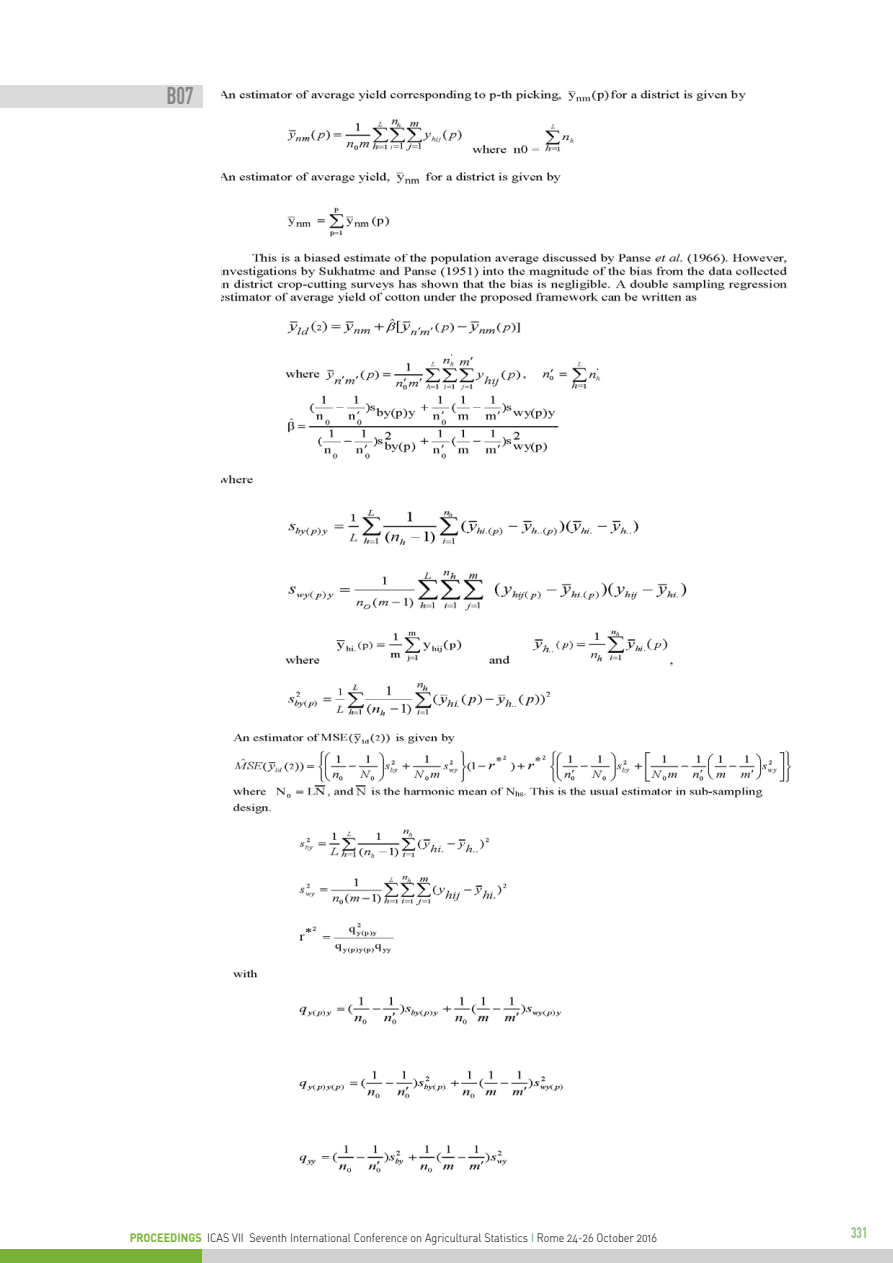
<style>
.page{position:relative;width:893px;height:1263px;background:#fff}
.page>*{position:absolute;margin:0;border:0;box-sizing:border-box;transform-origin:0 0}
.t1{font:700 24px "DIN Cond";color:#878787;scale:.9 1}
.t2{font:700 15px "DIN Cond";color:#8ebe82;scale:.9 1}
.t3{font:12px "DIN Light Alternate";color:#000;scale:.9 1}
.s1{font-family:"DIN";font-weight:700;color:#78b238}
.s2{color:#00983a}
</style>
<div class="page">
<div style="left:0;top:85px;width:202px;height:22px;background:#dadada"></div>
<div style="left:0;top:1249px;width:202px;height:14px;background:#78b238"></div>
<div style="left:202px;top:1249px;width:691px;height:14px;background:#d0d0d0"></div>
<img style="left:221px;top:90px;width:566px;height:626px">
<img style="left:233px;top:733px;width:559px;height:440px">
<h1 class="t1" style="left:166px;top:81px;width:32px">B07</h1>
<p class="t3" style="left:130px;top:1231px;width:587px"><span class="s1">PROCEEDINGS</span> ICAS VII Seventh International Conference on Agricultural Statistics <span class="s2">I</span> Rome 24-26 October 2016</p>
<p class="t2" style="left:851px;top:1224px;width:20px">331</p>
</div>
